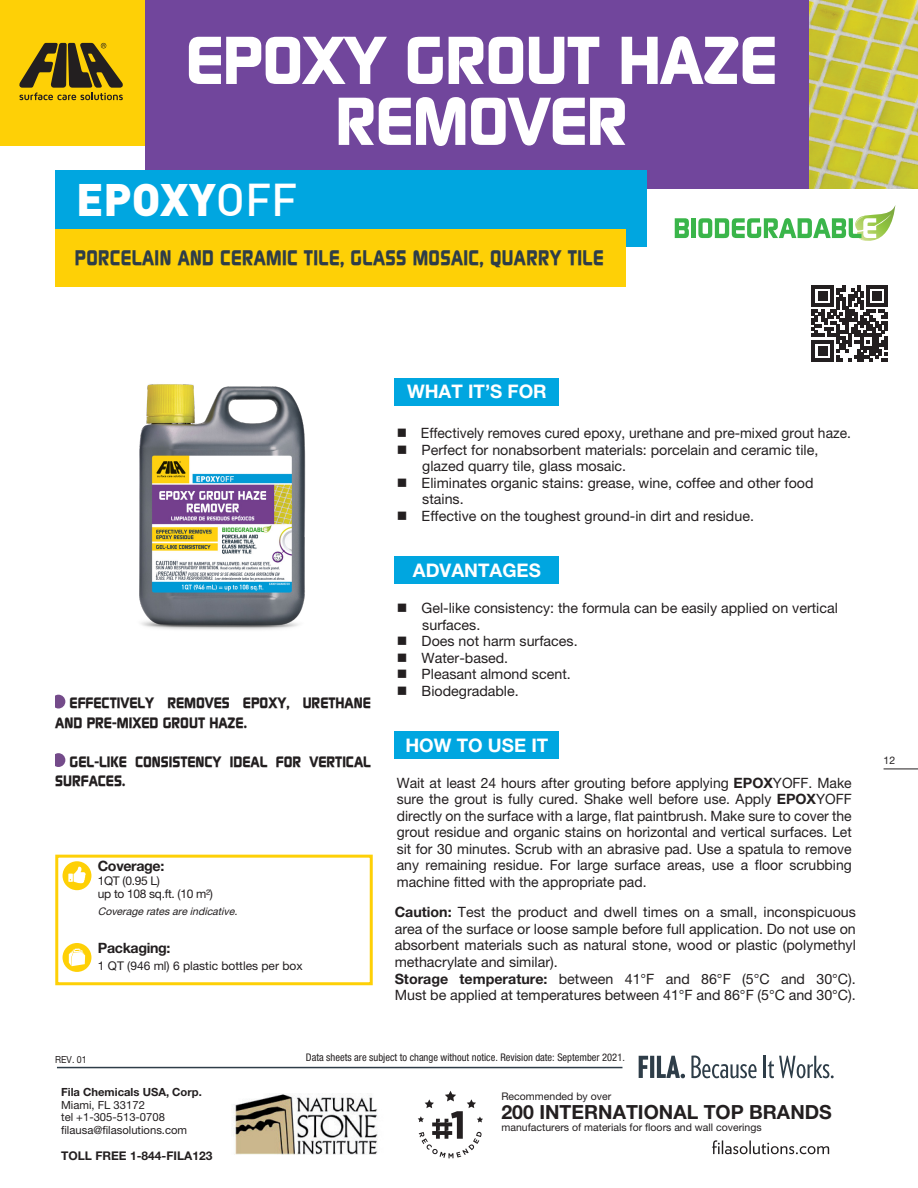
<style>
.page{position:relative;width:918px;height:1188px;background:#fff}
.page>*{position:absolute;margin:0;border:0;box-sizing:border-box;transform-origin:0 0}
.t1{font:700 67.5px/60.9px "Continuum";letter-spacing:-.01em;color:#fff;text-align:center;scale:1.04 1}
.t2{font:900 45px "DIN";color:#fff}
.t3{font:700 21px "Continuum";letter-spacing:.02em;color:#2e3d48;scale:.93 1}
.t4{font:700 19.5px "Helvetica Neue LT Pro";color:#231f20}
.t5{font:700 18.75px "Helvetica Neue LT Pro";color:#fff}
.t6{font:700 15px/19.5px "Continuum";color:#231f20}
.t7{font:14.25px/16.5px "Helvetica Neue LT Pro";color:#231f20}
.t8{font:700 14.25px "Helvetica Neue LT Pro";letter-spacing:-.025em;color:#231f20}
.t9{font:12px "Helvetica Neue LT Pro";color:#231f20}
.t10{font:12px/13.5px "Helvetica Neue LT Pro";letter-spacing:-.025em;color:#231f20}
.t11{font:700 12px "Helvetica Neue LT Pro";color:#231f20}
.t12{font:11.25px/12.8px "Helvetica Neue LT Pro";color:#231f20}
.t13{font:700 11.25px "Helvetica Neue LT Pro";color:#231f20}
.t14{font:condensed 10.5px "Helvetica Neue LT Std";color:#231f20}
.t15{font:10.5px "Helvetica Neue LT Pro";color:#231f20}
.t16{font:italic 10.5px "Helvetica Neue LT Pro";color:#231f20}
.t17{font:9.75px "Helvetica Neue LT Pro";color:#231f20;scale:.9 1}
.s1{font-weight:500}
.s2{font-weight:700}
</style>
<div class="page">
<hr style="left:884px;top:769px;width:34px;height:1px;background:#231f20">
<div style="left:0;top:0;width:145px;height:145px;background:#fed006"></div>
<svg style="left:19px;top:43px;width:104px;height:57px"></svg>
<svg style="left:418px;top:1091px;width:65px;height:67px"></svg>
<img style="left:233px;top:1094px;width:145px;height:61px">
<svg style="left:712px;top:1140px;width:117px;height:14px"></svg>
<svg style="left:639px;top:1056px;width:46px;height:22px"></svg>
<svg style="left:691px;top:1056px;width:66px;height:22px"></svg>
<hr style="left:764px;top:1056px;width:2px;height:22px;background:#2e3d48">
<svg style="left:768px;top:1056px;width:66px;height:22px"></svg>
<hr style="left:57px;top:1067px;width:565px;height:1px;background:#2e3d48">
<div style="left:145px;top:0;width:770px;height:188px;background:#71469c"></div>
<img style="left:809px;top:0;width:109px;height:188px">
<div style="left:55px;top:170px;width:592px;height:76px;background:#00a6e0"></div>
<div style="left:55px;top:229px;width:571px;height:57px;background:#fed006"></div>
<div style="left:395px;top:378px;width:164px;height:27px;background:#00a6e0"></div>
<div style="left:395px;top:557px;width:164px;height:27px;background:#00a6e0"></div>
<div style="left:395px;top:731px;width:164px;height:28px;background:#00a6e0"></div>
<div style="left:63px;top:861px;width:28px;height:29px;background:#fed006;border-radius:50%"></div>
<svg style="left:68px;top:867px;width:18px;height:16px"></svg>
<div style="left:63px;top:943px;width:28px;height:29px;background:#fed006;border-radius:50%"></div>
<svg style="left:69px;top:949px;width:16px;height:17px"></svg>
<div style="left:55px;top:855px;width:318px;height:130px;border:3px solid #fed006"></div>
<svg style="left:55px;top:695px;width:10px;height:13px"></svg>
<svg style="left:55px;top:753px;width:10px;height:14px"></svg>
<svg style="left:675px;top:218px;width:14px;height:20px"></svg>
<hr style="left:692px;top:218px;width:4px;height:20px;background:#3ab54a">
<svg style="left:698px;top:206px;width:197px;height:35px"></svg>
<svg style="left:812px;top:285px;width:76px;height:76px"></svg>
<img style="left:139px;top:384px;width:167px;height:246px">
<h1 class="t1" style="left:186px;top:27px;width:571px">EPOXY GROUT HAZE<br>REMOVER</h1>
<h2 class="t2" style="left:76px;top:169px;width:223px">EPOXY<span class="s1">OFF</span></h2>
<h3 class="t3" style="left:75px;top:243px;width:570px">PORCELAIN AND CERAMIC TILE, GLASS MOSAIC, QUARRY TILE</h3>
<p class="t6" style="left:55px;top:693px;width:317px;text-indent:14px">EFFECTIVELY REMOVES EPOXY, URETHANE<br>AND PRE-MIXED GROUT HAZE.</p>
<p class="t6" style="left:55px;top:751px;width:317px;text-indent:14px">GEL-LIKE CONSISTENCY IDEAL FOR VERTICAL<br>SURFACES.</p>
<p class="t8" style="left:98px;top:857px;width:68px">Coverage:</p>
<p class="t10" style="left:98px;top:873px;width:117px">1QT (0.95 L)<br>up to 108 sq.ft. (10 m²)</p>
<p class="t16" style="left:98px;top:905px;width:144px">Coverage rates are indicative.</p>
<p class="t8" style="left:98px;top:940px;width:74px">Packaging:</p>
<p class="t9" style="left:98px;top:959px;width:206px">1 QT (946 ml) 6 plastic bottles per box</p>
<h3 class="t5" style="left:407px;top:380px;width:141px">WHAT IT’S FOR</h3>
<p class="t7" style="left:421px;top:425px;width:432px">Effectively removes cured epoxy, urethane and pre-mixed grout haze.<br>Perfect for nonabsorbent materials: porcelain and ceramic tile, glazed quarry tile, glass mosaic.<br>Eliminates organic stains: grease, wine, coffee and other food stains.<br>Effective on the toughest ground-in dirt and residue.</p>
<h3 class="t5" style="left:413px;top:559px;width:129px">ADVANTAGES</h3>
<p class="t7" style="left:422px;top:600px;width:418px">Gel-like consistency: the formula can be easily applied on vertical surfaces.<br>Does not harm surfaces.<br>Water-based.<br>Pleasant almond scent.<br>Biodegradable.</p>
<h3 class="t5" style="left:405px;top:734px;width:144px">HOW TO USE IT</h3>
<p class="t7" style="left:397px;top:774px;width:457px;text-align:justify">Wait at least 24 hours after grouting before applying <span class="s2">EPOX</span>YOFF. Make sure the grout is fully cured. Shake well before use. Apply <span class="s2">EPOX</span>YOFF directly on the surface with a large, flat paintbrush. Make sure to cover the grout residue and organic stains on horizontal and vertical surfaces. Let sit for 30 minutes. Scrub with an abrasive pad. Use a spatula to remove any remaining residue. For large surface areas, use a floor scrubbing machine fitted with the appropriate pad.</p>
<p class="t7" style="left:395px;top:904px;width:463px"><span class="s2">Caution:</span> Test the product and dwell times on a small, inconspicuous area of the surface or loose sample before full application. Do not use on absorbent materials such as natural stone, wood or plastic (polymethyl methacrylate and similar).<br><span class="s2">Storage temperature:</span> between 41°F and 86°F (5°C and 30°C).<br>Must be applied at temperatures between 41°F and 86°F (5°C and 30°C).</p>
<p class="t17" style="left:55px;top:1053px;width:36px">REV. 01</p>
<p class="t13" style="left:61px;top:1085px;width:142px">Fila Chemicals USA, Corp.</p>
<p class="t12" style="left:61px;top:1098px;width:128px">Miami, FL 33172<br>tel +1-305-513-0708 filausa@filasolutions.com</p>
<p class="t11" style="left:61px;top:1148px;width:153px">TOLL FREE 1-844-FILA123</p>
<p class="t14" style="left:306px;top:1051px;width:320px">Data sheets are subject to change without notice. Revision date: September 2021.</p>
<p class="t15" style="left:501px;top:1090px;width:111px">Recommended by over</p>
<h3 class="t4" style="left:501px;top:1100px;width:332px">200 INTERNATIONAL TOP BRANDS</h3>
<p class="t15" style="left:501px;top:1121px;width:262px">manufacturers of materials for floors and wall coverings</p>
<p class="t15" style="left:884px;top:754px;width:13px">12</p>
</div>
